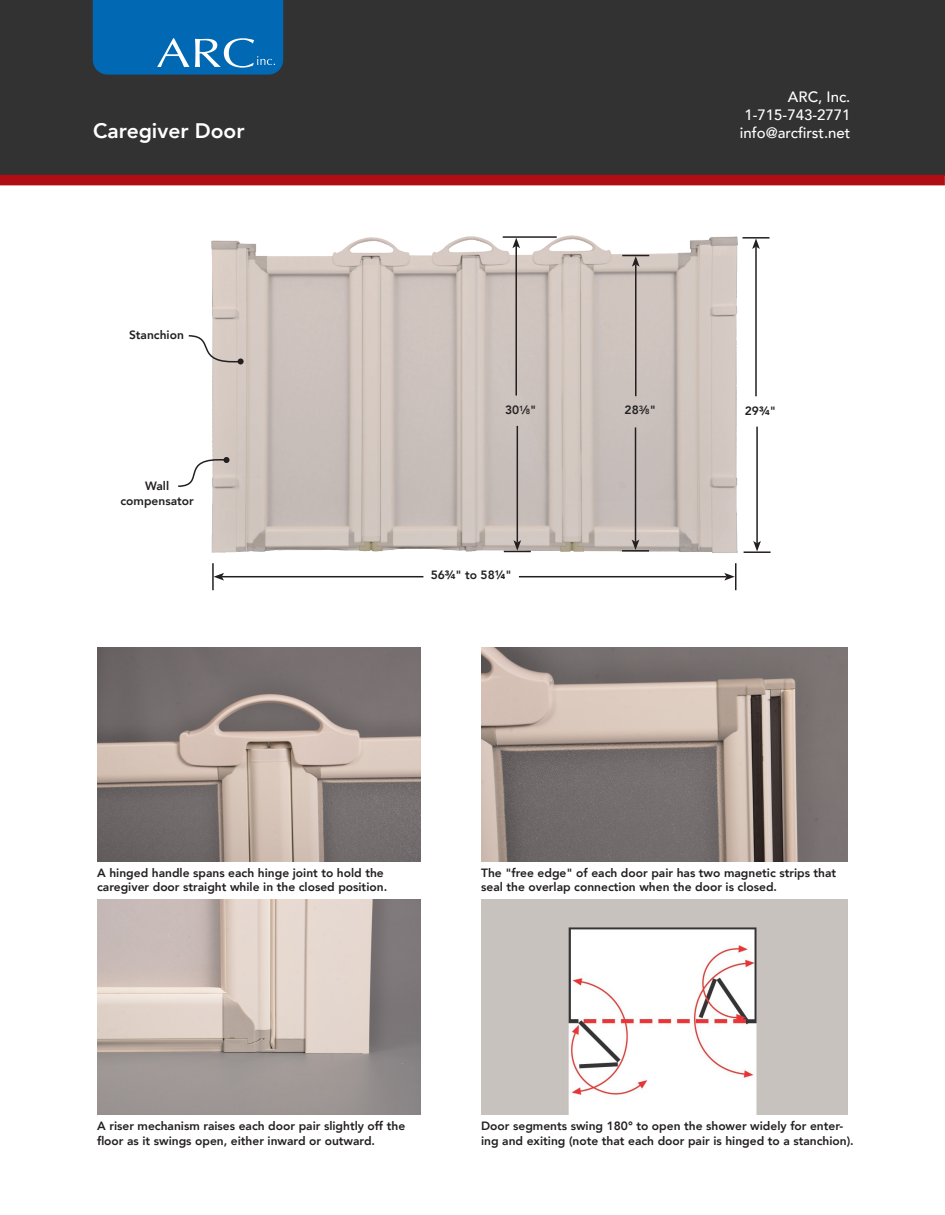
<style>
.page{position:relative;width:945px;height:1215px;background:#fff}
.page>*{position:absolute;margin:0;border:0;box-sizing:border-box;transform-origin:0 0}
.t1{font:800 21px "Avenir";color:#fff}
.t2{font:500 15px/18px "Avenir";color:#fff;text-align:right}
.t3{font:800 12px/14.4px "Avenir";color:#231f20}
.t4{font:800 7.5px "Avenir";color:#231f20}
.s1{font-size:12px}
.s2{font-size:7.5px}
</style>
<div class="page">
<img style="left:97px;top:647px;width:324px;height:214px">
<img style="left:97px;top:900px;width:324px;height:214px">
<img style="left:481px;top:900px;width:367px;height:214px">
<img style="left:148px;top:185px;width:648px;height:406px">
<div style="left:0;top:0;width:945px;height:175px;background:#333233"></div>
<div style="left:0;top:175px;width:945px;height:10px;background:#b00d15"></div>
<svg style="left:93px;top:0;width:190px;height:75px;background:#0e6eb5"></svg>
<img style="left:481px;top:647px;width:367px;height:214px">
<hr style="left:212px;top:563px;width:2px;height:27px;background:#231f20">
<hr style="left:743px;top:237px;width:27px;height:2px;background:#231f20">
<hr style="left:503px;top:236px;width:54px;height:2px;background:#231f20">
<hr style="left:744px;top:551px;width:27px;height:2px;background:#231f20">
<hr style="left:622px;top:550px;width:27px;height:2px;background:#231f20">
<hr style="left:222px;top:576px;width:201px;height:1px;background:#231f20">
<svg style="left:214px;top:573px;width:10px;height:8px"></svg>
<hr style="left:519px;top:576px;width:208px;height:1px;background:#231f20">
<svg style="left:724px;top:563px;width:12px;height:27px"></svg>
<hr style="left:756px;top:427px;width:2px;height:116px;background:#231f20">
<svg style="left:753px;top:541px;width:8px;height:10px"></svg>
<hr style="left:517px;top:426px;width:1px;height:117px;background:#231f20">
<svg style="left:504px;top:540px;width:27px;height:12px"></svg>
<hr style="left:635px;top:427px;width:1px;height:115px;background:#231f20">
<svg style="left:632px;top:540px;width:7px;height:10px"></svg>
<hr style="left:755px;top:247px;width:2px;height:149px;background:#231f20">
<svg style="left:752px;top:238px;width:8px;height:11px"></svg>
<hr style="left:515px;top:246px;width:2px;height:150px;background:#231f20">
<svg style="left:512px;top:238px;width:8px;height:10px"></svg>
<hr style="left:635px;top:264px;width:2px;height:132px;background:#231f20">
<svg style="left:622px;top:255px;width:27px;height:12px"></svg>
<svg style="left:177px;top:457px;width:53px;height:31px"></svg>
<svg style="left:187px;top:334px;width:57px;height:31px"></svg>
<h1 class="t1" style="left:93px;top:114px;width:153px">Caregiver Door</h1>
<p class="t3" style="left:129px;top:327px;width:56px">Stanchion</p>
<p class="t3" style="left:120px;top:479px;width:75px;text-align:center">Wall compensator</p>
<p class="t2" style="left:740px;top:87px;width:112px">ARC, Inc.<br>1-715-743-2771 info@arcfirst.net</p>
<p class="t4" style="left:519px;top:404px;width:19px">1<span class="s1">⁄</span>8<span class="s1">"</span></p>
<p class="t3" style="left:625px;top:403px;width:33px">28<sup>3</sup>⁄<span class="s2">8</span>"</p>
<p class="t3" style="left:505px;top:403px;width:16px">30</p>
<p class="t3" style="left:745px;top:404px;width:33px">29¾"</p>
<p class="t3" style="left:431px;top:568px;width:82px">56¾" to 58¼"</p>
<p class="t3" style="left:97px;top:866px;width:292px">A hinged handle spans each hinge joint to hold the caregiver door straight while in the closed position.</p>
<p class="t3" style="left:481px;top:866px;width:357px">The "free edge" of each door pair has two magnetic strips that seal the overlap connection when the door is closed.</p>
<p class="t3" style="left:97px;top:1119px;width:310px">A riser mechanism raises each door pair slightly off the floor as it swings open, either inward or outward.</p>
<p class="t3" style="left:481px;top:1119px;width:374px">Door segments swing 180° to open the shower widely for enter&shy;ing and exiting (note that each door pair is hinged to a stanchion).</p>
</div>
